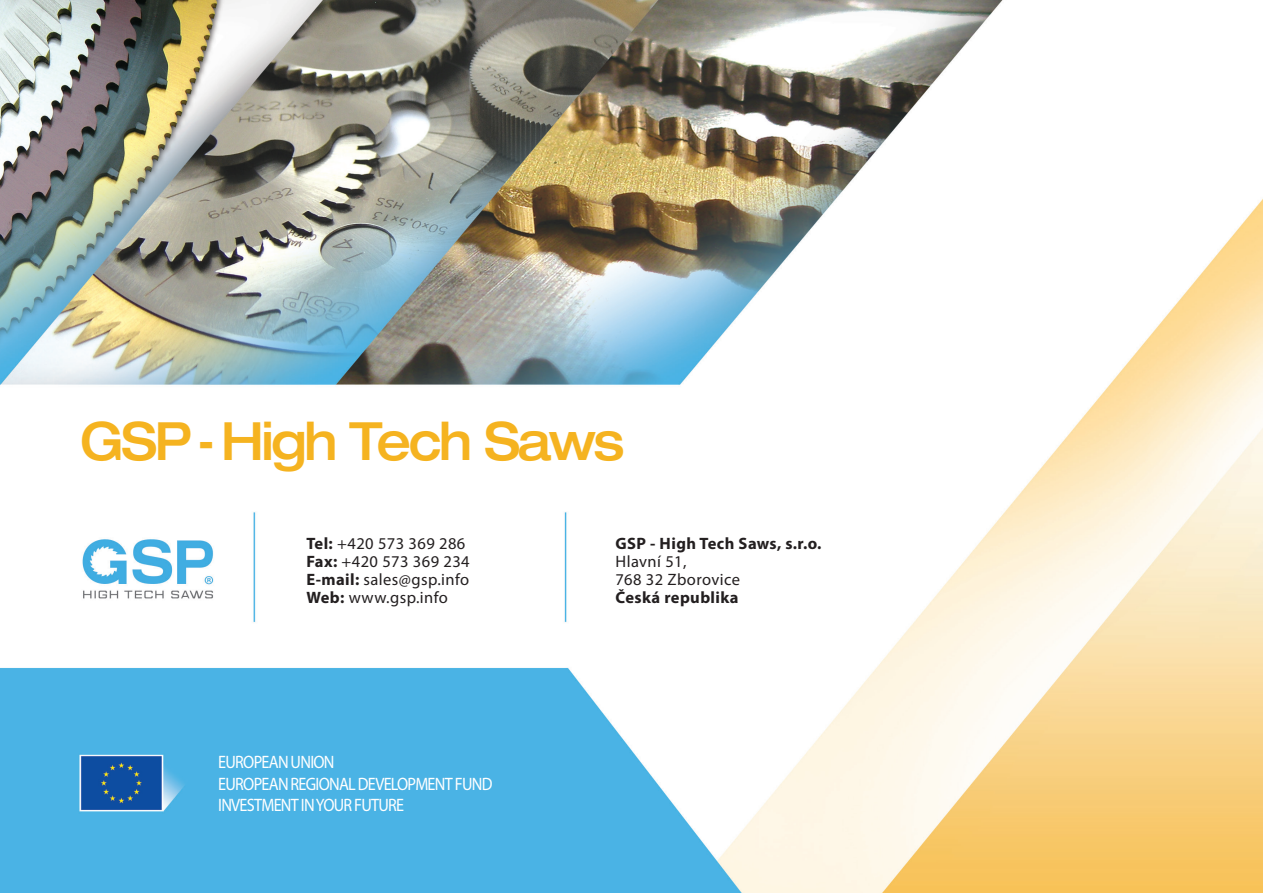
<style>
.page{position:relative;width:1263px;height:893px;background:#fff}
.page>*{position:absolute;margin:0;border:0;box-sizing:border-box;transform-origin:0 0}
.t1{font:500 expanded 52.8px "Helvetica Neue LT Pro";letter-spacing:-.05em;color:#f5b320;scale:.91 1}
.t2{font:18px/21.6px "Myriad Pro";letter-spacing:-.045em;color:#fff;scale:.9 1}
.t3{font:16.5px/18px "Myriad Pro";letter-spacing:.025em;color:#231f20}
.t4{font:700 16.5px "Myriad Pro";letter-spacing:.025em;color:#231f20}
.s1{font-weight:700}
</style>
<div class="page">
<img style="left:0;top:0;width:1263px;height:893px">
<h1 class="t1" style="left:80px;top:408px;width:600px">GSP - High Tech Saws</h1>
<p class="t3" style="left:306px;top:534px;width:165px"><span class="s1">Tel:</span> +420 573 369 286<br><span class="s1">Fax:</span> +420 573 369 234<br><span class="s1">E-mail:</span> sales@gsp.info<br><span class="s1">Web:</span> www.gsp.info</p>
<p class="t4" style="left:615px;top:532px;width:208px">GSP - High Tech Saws, s.r.o.</p>
<p class="t3" style="left:615px;top:552px;width:126px">Hlavní 51,<br>768 32 Zborovice</p>
<p class="t4" style="left:615px;top:586px;width:125px">Česká republika</p>
<p class="t2" style="left:218px;top:751px;width:306px">EUROPEAN UNION<br>EUROPEAN REGIONAL DEVELOPMENT FUND<br>INVESTMENT IN YOUR FUTURE</p>
</div>
